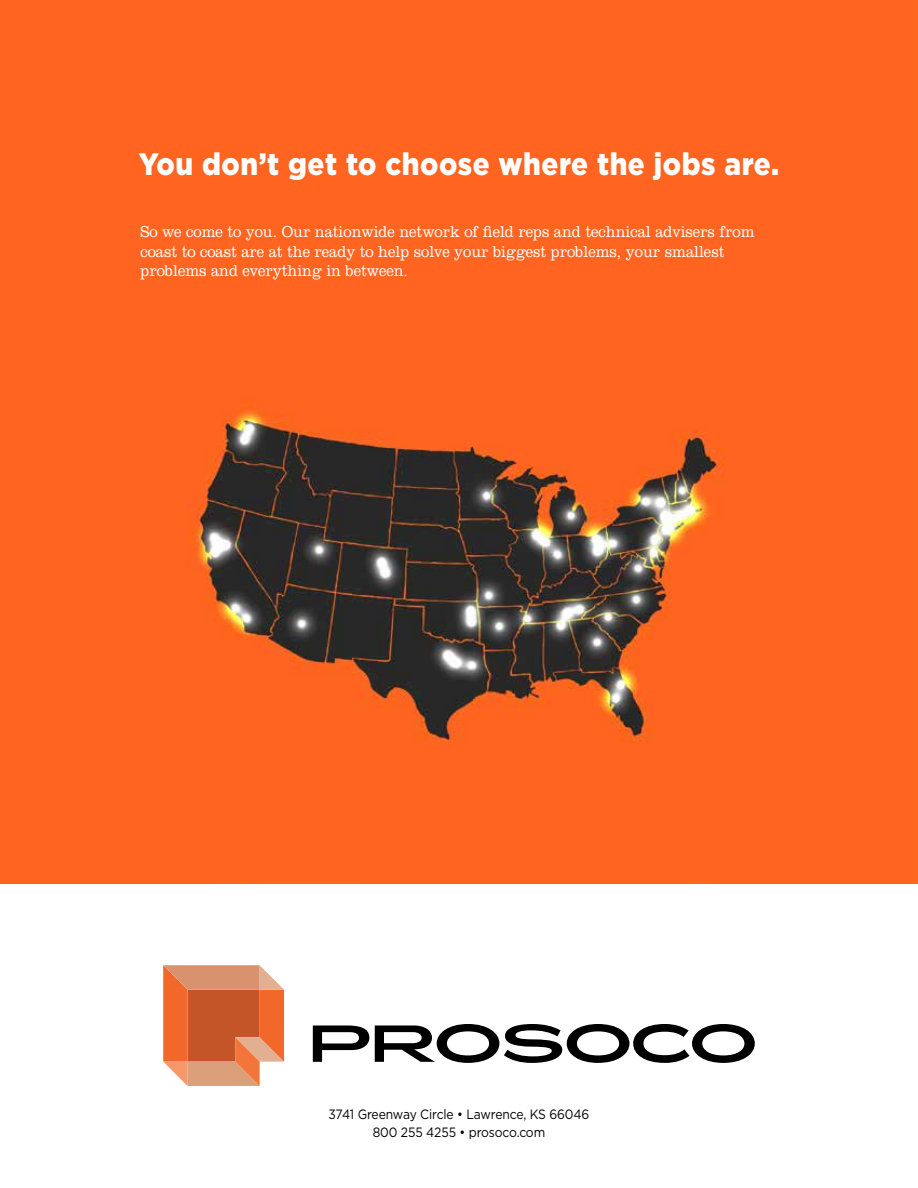
<style>
.page{position:relative;width:918px;height:1188px;background:#fff}
.page>*{position:absolute;margin:0;border:0;box-sizing:border-box;transform-origin:0 0}
.t1{font:900 31.05px "Gotham";letter-spacing:.02em;color:#fff;scale:.9 1}
.t2{font:300 16.35px/19.6px "Clarendon LT Std";color:#fff;scale:.9 1}
.t3{font:13.5px/18px "Gotham";letter-spacing:-.01em;color:#000;text-align:center;scale:.9 1}
</style>
<div class="page">
<img style="left:0;top:0;width:918px;height:883px">
<svg style="left:313px;top:1026px;width:56px;height:36px"></svg>
<svg style="left:375px;top:1024px;width:380px;height:39px"></svg>
<svg style="left:163px;top:965px;width:121px;height:121px;background:#de8156"></svg>
<h1 class="t1" style="left:139px;top:143px;width:713px">You don’t get to choose where the jobs are.</h1>
<p class="t2" style="left:140px;top:222px;width:684px">So we come to you. Our nationwide network of field reps and technical advisers from coast to coast are at the ready to help solve your biggest problems, your smallest problems and everything in between.</p>
<p class="t3" style="left:329px;top:1105px;width:291px">3741 Greenway Circle • Lawrence, KS 66046<br>800 255 4255 • prosoco.com</p>
</div>
